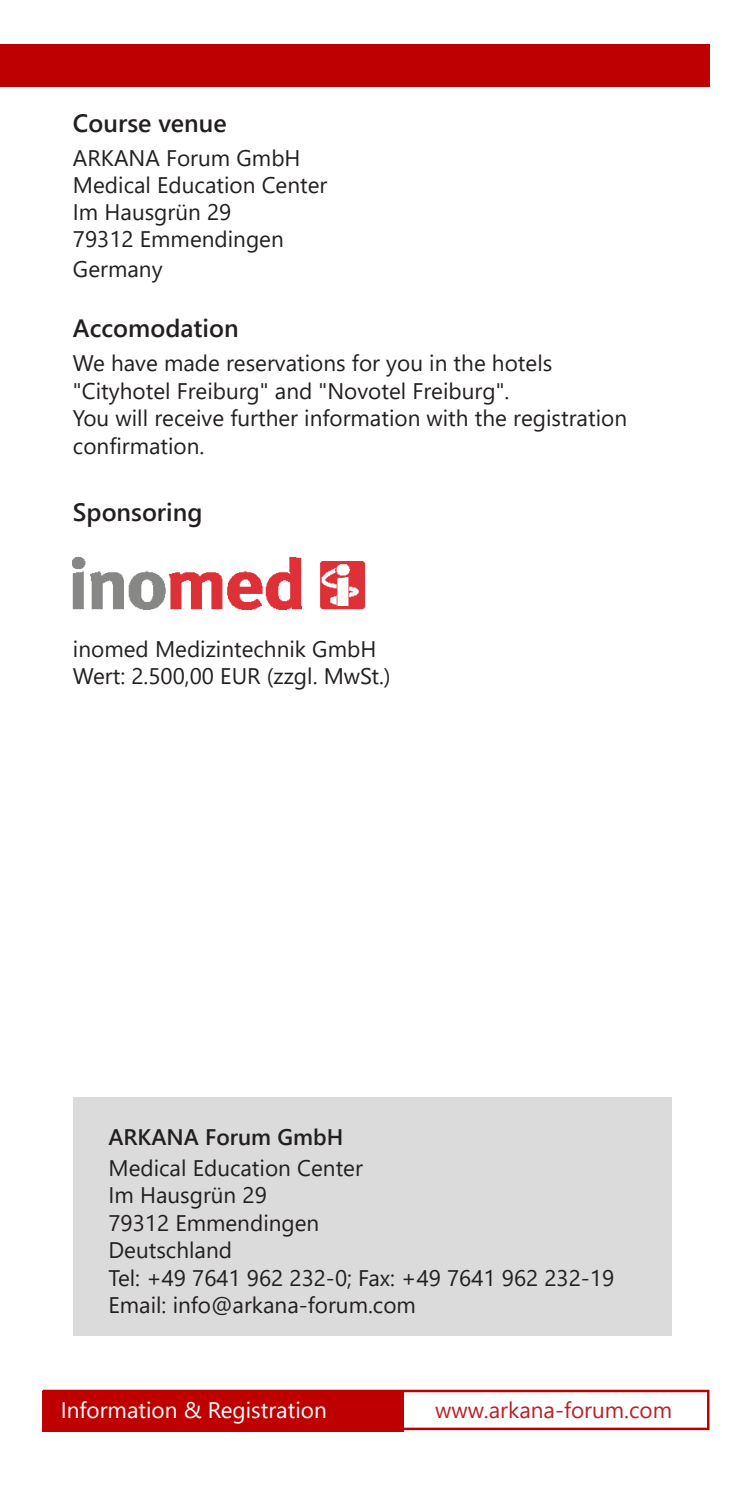
<style>
.page{position:relative;width:745px;height:1489px;background:#fff}
.page>*{position:absolute;margin:0;border:0;box-sizing:border-box;transform-origin:0 0}
.Body_01{font:600 25px "Segoe UI";color:#231f20}
.Absatzformat_1{font:600 25px "Segoe UI";color:#231f20}
.Body_01-2{font:22.5px/27.5px "Segoe UI";color:#231f20}
.t1{font:22.5px "Segoe UI";color:#fff}
.t2{font:22.5px "Segoe UI";color:#bc2024}
.Absatzformat_1-2{font:600 22.5px "Segoe UI";color:#231f20}
</style>
<div class="page">
<div style="left:43px;top:1389px;width:666px;height:40px;border:2px solid #bf0000"></div>
<div style="left:43px;top:1390px;width:360px;height:40px;background:#bf0000"></div>
<div style="left:0;top:44px;width:709px;height:43px;background:#bf0000"></div>
<div style="left:73px;top:1097px;width:598px;height:238px;background:#dbdbdb"></div>
<img style="left:73px;top:557px;width:291px;height:52px">
<p class="Absatzformat_1" style="left:73px;top:99px;width:155px">Course venue</p>
<p class="Body_01-2" style="left:73px;top:142px;width:229px">ARKANA Forum GmbH</p>
<p class="Body_01-2" style="left:73px;top:169px;width:256px">Medical Education Center</p>
<p class="Body_01-2" style="left:73px;top:196px;width:160px">Im Hausgrün 29</p>
<p class="Body_01-2" style="left:73px;top:223px;width:212px">79312 Emmendingen</p>
<p class="Body_01-2" style="left:73px;top:253px;width:91px">Germany</p>
<p class="Body_01" style="left:73px;top:304px;width:167px">Accomodation</p>
<p class="Body_01-2" style="left:73px;top:348px;width:555px">We have made reservations for you in the hotels "Cityhotel Freiburg" and "Novotel Freiburg".<br>You will receive further information with the registration confirmation.</p>
<p class="Body_01" style="left:73px;top:488px;width:131px">Sponsoring</p>
<p class="Body_01-2" style="left:73px;top:633px;width:305px">inomed Medizintechnik GmbH</p>
<p class="Body_01-2" style="left:73px;top:660px;width:319px">Wert: 2.500,00 EUR (zzgl. MwSt.)</p>
<p class="Absatzformat_1-2" style="left:108px;top:1115px;width:236px">ARKANA Forum GmbH</p>
<p class="Body_01-2" style="left:108px;top:1151px;width:256px">Medical Education Center</p>
<p class="Body_01-2" style="left:108px;top:1179px;width:160px">Im Hausgrün 29</p>
<p class="Body_01-2" style="left:108px;top:1206px;width:212px">79312 Emmendingen</p>
<p class="Body_01-2" style="left:108px;top:1234px;width:125px">Deutschland</p>
<p class="Body_01-2" style="left:108px;top:1261px;width:507px">Tel: +49 7641 962 232-0; Fax: +49 7641 962 232-19</p>
<p class="Body_01-2" style="left:108px;top:1289px;width:309px">Email: info@arkana-forum.com</p>
<p class="t1" style="left:61px;top:1388px;width:267px">Information &amp; Registration</p>
<p class="t2" style="left:435px;top:1388px;width:238px">www.arkana-forum.com</p>
</div>
